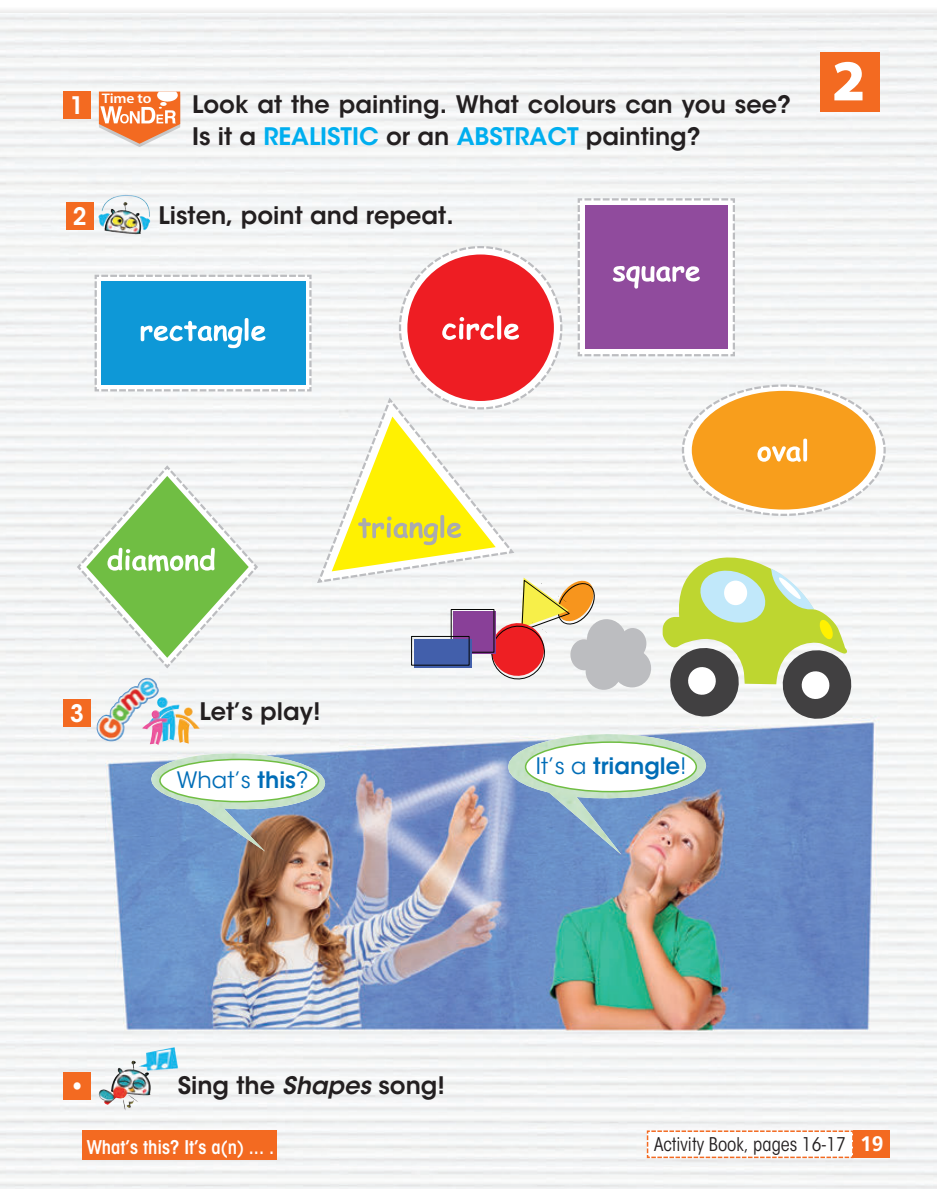
<style>
.page{position:relative;width:937px;height:1189px;background:#fff}
.page>*{position:absolute;margin:0;border:0;box-sizing:border-box;transform-origin:0 0}
.t1{font:900 58.35px "Myriad Pro";color:#fff}
.t2{font:600 24px/31.5px "ITC Avant Garde Std";color:#231f20}
.t3{font:600 24px "ITC Avant Garde Std";color:#fff;scale:.95 1}
.t4{font:700 24px "ITC Avant Garde Std";color:#fff;scale:.95 1}
.t5{font:600 22.5px "ITC Avant Garde Std";color:#006db7}
.t6{font:22.5px "ITC Avant Garde Std";color:#006db7}
.t7{font:condensed 18.75px "ITC Avant Garde Std";color:#231f20}
.t8{font:600 condensed 18.75px "ITC Avant Garde Std";color:#fff}
.t9{font:600 13.95px "Myriad Pro";letter-spacing:-.01em;color:#fff;scale:1.11 1}
.s1{color:#00aeef}
.s2{font-weight:600}
.s3{font-weight:400}
.s4{font-style:italic}
.s5{font-family:"PF Catalog";font-weight:700;font-stretch:normal;font-size:21px;color:#fff}
</style>
<div class="page">
<img style="left:0;top:10px;width:936px;height:1179px">
<img style="left:508px;top:734px;width:198px;height:120px">
<div style="left:525px;top:742px;width:171px;height:49px;background:#fff;border-radius:50%"></div>
<div style="left:524px;top:741px;width:173px;height:51px;border:2px solid #70be43;border-radius:50%"></div>
<div style="left:63px;top:699px;width:28px;height:27px;background:#f36a21"></div>
<img style="left:142px;top:720px;width:36px;height:9px">
<div style="left:82px;top:1130px;width:195px;height:30px;background:#f36a21"></div>
<img style="left:151px;top:753px;width:174px;height:98px">
<div style="left:160px;top:759px;width:158px;height:42px;background:#fff;border-radius:50%"></div>
<div style="left:159px;top:758px;width:160px;height:44px;border:2px solid #70be43;border-radius:50%"></div>
<div style="left:63px;top:92px;width:28px;height:27px;background:#f36a21"></div>
<svg style="left:99px;top:92px;width:81px;height:55px"></svg>
<img style="left:106px;top:92px;width:72px;height:27px">
<div style="left:66px;top:202px;width:27px;height:28px;background:#f36a21"></div>
<img style="left:101px;top:195px;width:49px;height:2px">
<div style="left:63px;top:1071px;width:28px;height:28px;background:#f36a21"></div>
<img style="left:99px;top:1047px;width:79px;height:57px">
<svg style="left:646px;top:1129px;width:208px;height:29px"></svg>
<div style="left:853px;top:1130px;width:36px;height:28px;background:#f36a21"></div>
<div style="left:820px;top:52px;width:59px;height:59px;background:#f36a21"></div>
<svg style="left:75px;top:197px;width:811px;height:523px"></svg>
<p class="t9" style="left:102px;top:89px;width:46px">Time to</p>
<p class="t3" style="left:70px;top:90px;width:16px">1</p>
<p class="t2" style="left:192px;top:89px;width:600px">Look at the painting. What colours can you see?<br>Is it a <span class="s1">REALISTIC</span> or an <span class="s1">ABSTRACT</span> painting?</p>
<p class="t3" style="left:73px;top:201px;width:16px">2</p>
<p class="t2" style="left:158px;top:199px;width:297px">Listen, point and repeat.</p>
<h1 class="t1" style="left:831px;top:42px;width:35px">2</h1>
<p class="t3" style="left:70px;top:697px;width:16px">3</p>
<p class="t2" style="left:199px;top:696px;width:123px">Let’s play!</p>
<p class="t6" style="left:177px;top:766px;width:133px">What’s <span class="s2">this</span>?</p>
<p class="t5" style="left:536px;top:751px;width:152px"><span class="s3">It’s a</span> triangle<span class="s3">!</span></p>
<p class="t4" style="left:69px;top:1070px;width:19px">•</p>
<p class="t2" style="left:178px;top:1069px;width:269px">Sing the <span class="s4">Shapes</span> song!</p>
<p class="t8" style="left:87px;top:1135px;width:189px">What’s this? It’s a(n) ... .</p>
<p class="t7" style="left:654px;top:1132px;width:230px">Activity Book, pages 16-17 <span class="s5">19</span></p>
</div>
